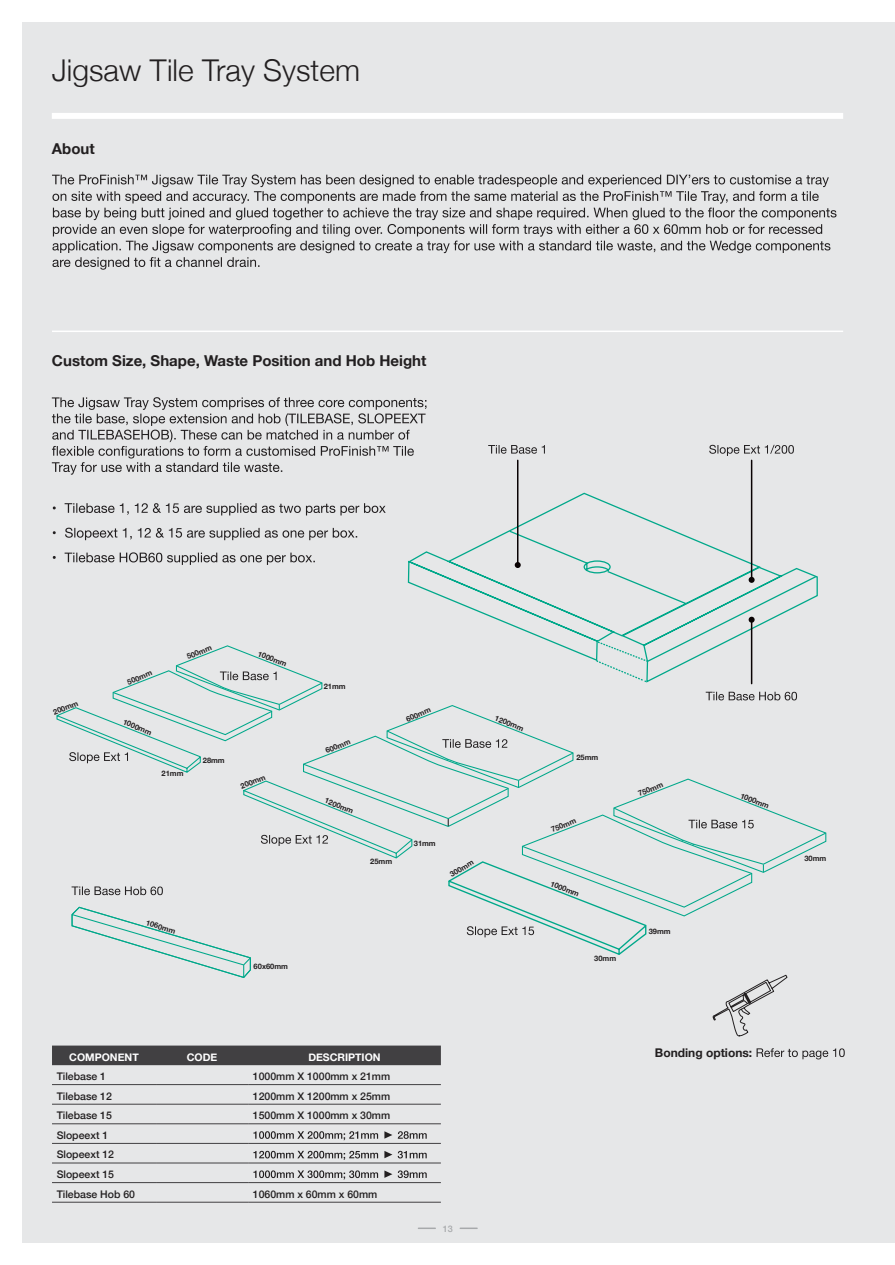
<style>
.page{position:relative;width:895px;height:1265px;background:#fff}
.page>*{position:absolute;margin:0;border:0;box-sizing:border-box;transform-origin:0 0}
.t1{font:300 30px "Helvetica Neue";color:#221f20}
.t2{font:700 15px "Helvetica Neue";color:#221f20}
.t3{font:700 12px "Helvetica Neue";color:#221f20}
.t4{font:500 10.5px/19.6px "Helvetica Neue";color:#221f20}
.t5{font:700 10.5px "Helvetica Neue";color:#fff}
.t6{font:500 9px "Helvetica Neue";color:#a7a9ab}
.t7{font:700 7.5px "Helvetica Neue";color:#221f20}
</style>
<div class="page">
<div style="left:22px;top:22px;width:872px;height:1220px;background:#e6e7e8"></div>
<svg style="left:418px;top:1227px;width:17px;height:1px"></svg>
<svg style="left:460px;top:1227px;width:17px;height:1px"></svg>
<div style="left:52px;top:113px;width:791px;height:6px;background:#fff"></div>
<svg style="left:52px;top:174px;width:784px;height:96px"></svg>
<div style="left:52px;top:1045px;width:389px;height:20px;background:#414042"></div>
<hr style="left:52px;top:1084px;width:104px;height:1px;background:#414042">
<hr style="left:156px;top:1084px;width:92px;height:1px;background:#414042">
<hr style="left:248px;top:1084px;width:193px;height:1px;background:#414042">
<hr style="left:52px;top:1103px;width:104px;height:1px;background:#414042">
<hr style="left:156px;top:1103px;width:92px;height:1px;background:#414042">
<hr style="left:248px;top:1103px;width:193px;height:1px;background:#414042">
<hr style="left:52px;top:1123px;width:104px;height:1px;background:#414042">
<hr style="left:156px;top:1123px;width:92px;height:1px;background:#414042">
<hr style="left:248px;top:1123px;width:193px;height:1px;background:#414042">
<hr style="left:52px;top:1143px;width:104px;height:1px;background:#414042">
<hr style="left:156px;top:1143px;width:92px;height:1px;background:#414042">
<hr style="left:248px;top:1143px;width:193px;height:1px;background:#414042">
<hr style="left:52px;top:1162px;width:104px;height:1px;background:#414042">
<hr style="left:156px;top:1162px;width:92px;height:1px;background:#414042">
<hr style="left:248px;top:1162px;width:193px;height:1px;background:#414042">
<hr style="left:52px;top:1182px;width:104px;height:1px;background:#414042">
<hr style="left:156px;top:1182px;width:92px;height:1px;background:#414042">
<hr style="left:248px;top:1182px;width:193px;height:1px;background:#414042">
<hr style="left:52px;top:1201px;width:104px;height:1px;background:#414042">
<hr style="left:156px;top:1201px;width:92px;height:1px;background:#414042">
<hr style="left:248px;top:1201px;width:193px;height:1px;background:#414042">
<svg style="left:253px;top:1131px;width:173px;height:9px"></svg>
<svg style="left:253px;top:1150px;width:173px;height:9px"></svg>
<svg style="left:253px;top:1170px;width:173px;height:9px"></svg>
<hr style="left:52px;top:330px;width:791px;height:2px;background:#fff">
<svg style="left:52px;top:397px;width:374px;height:77px"></svg>
<svg style="left:65px;top:503px;width:320px;height:12px"></svg>
<svg style="left:65px;top:527px;width:292px;height:13px"></svg>
<svg style="left:65px;top:552px;width:250px;height:13px"></svg>
<svg style="left:408px;top:491px;width:406px;height:84px"></svg>
<hr style="left:750px;top:460px;width:2px;height:120px;background:#090203">
<hr style="left:517px;top:460px;width:1px;height:105px;background:#090203">
<svg style="left:514px;top:562px;width:6px;height:6px"></svg>
<svg style="left:709px;top:445px;width:84px;height:11px"></svg>
<svg style="left:488px;top:445px;width:57px;height:8px"></svg>
<svg style="left:756px;top:1048px;width:88px;height:11px"></svg>
<svg style="left:56px;top:575px;width:771px;height:461px"></svg>
<h1 class="t1" style="left:52px;top:59px;width:310px">Jigsaw Tile Tray System</h1>
<h2 class="t2" style="left:52px;top:143px;width:44px">About</h2>
<h2 class="t2" style="left:52px;top:355px;width:376px">Custom Size, Shape, Waste Position and Hob Height</h2>
<p class="t7" style="left:52px;top:709px;width:28px;rotate:-22deg">200mm</p>
<p class="t7" style="left:126px;top:679px;width:28px;rotate:-22deg">500mm</p>
<p class="t7" style="left:186px;top:654px;width:28px;rotate:-22deg">500mm</p>
<p class="t7" style="left:259px;top:650px;width:32px;rotate:21deg">1000mm</p>
<p class="t7" style="left:124px;top:719px;width:32px;rotate:21deg">1000mm</p>
<p class="t7" style="left:161px;top:771px;width:23px">21mm</p>
<p class="t7" style="left:203px;top:757px;width:23px">28mm</p>
<p class="t7" style="left:240px;top:783px;width:28px;rotate:-22deg">200mm</p>
<p class="t7" style="left:147px;top:919px;width:32px;rotate:16deg">1060mm</p>
<p class="t7" style="left:253px;top:963px;width:36px">60x60mm</p>
<p class="t7" style="left:323px;top:683px;width:23px">21mm</p>
<p class="t7" style="left:325px;top:748px;width:28px;rotate:-22deg">600mm</p>
<p class="t7" style="left:405px;top:716px;width:28px;rotate:-22deg">600mm</p>
<p class="t7" style="left:326px;top:797px;width:32px;rotate:21deg">1200mm</p>
<p class="t7" style="left:370px;top:858px;width:23px">25mm</p>
<p class="t7" style="left:414px;top:840px;width:23px">31mm</p>
<p class="t7" style="left:449px;top:872px;width:28px;rotate:-30deg">300mm</p>
<p class="t7" style="left:496px;top:715px;width:32px;rotate:21deg">1200mm</p>
<p class="t7" style="left:576px;top:754px;width:23px">25mm</p>
<p class="t7" style="left:550px;top:827px;width:28px;rotate:-22deg">750mm</p>
<p class="t7" style="left:551px;top:880px;width:32px;rotate:21deg">1000mm</p>
<p class="t7" style="left:594px;top:955px;width:23px">30mm</p>
<p class="t7" style="left:637px;top:791px;width:28px;rotate:-22deg">750mm</p>
<p class="t7" style="left:648px;top:928px;width:23px">39mm</p>
<p class="t7" style="left:741px;top:792px;width:32px;rotate:21deg">1000mm</p>
<p class="t5" style="left:69px;top:1052px;width:71px">COMPONENT</p>
<p class="t5" style="left:187px;top:1052px;width:32px">CODE</p>
<p class="t5" style="left:308px;top:1052px;width:74px">DESCRIPTION</p>
<p class="t4" style="left:57px;top:1067px;width:51px">Tilebase 1</p>
<p class="t4" style="left:253px;top:1067px;width:139px">1000mm X 1000mm x 21mm</p>
<p class="t4" style="left:57px;top:1086px;width:57px">Tilebase 12</p>
<p class="t4" style="left:253px;top:1086px;width:139px">1200mm X 1200mm x 25mm</p>
<p class="t4" style="left:57px;top:1106px;width:57px">Tilebase 15</p>
<p class="t4" style="left:253px;top:1106px;width:139px">1500mm X 1000mm x 30mm</p>
<p class="t4" style="left:57px;top:1126px;width:80px">Slopeext 1<br>Slopeext 12<br>Slopeext 15<br>Tilebase Hob 60</p>
<p class="t4" style="left:253px;top:1184px;width:126px">1060mm x 60mm x 60mm</p>
<p class="t6" style="left:442px;top:1225px;width:12px">13</p>
<p class="t3" style="left:654px;top:1048px;width:99px">Bonding options:</p>
<p class="t7" style="left:804px;top:855px;width:23px">30mm</p>
</div>
